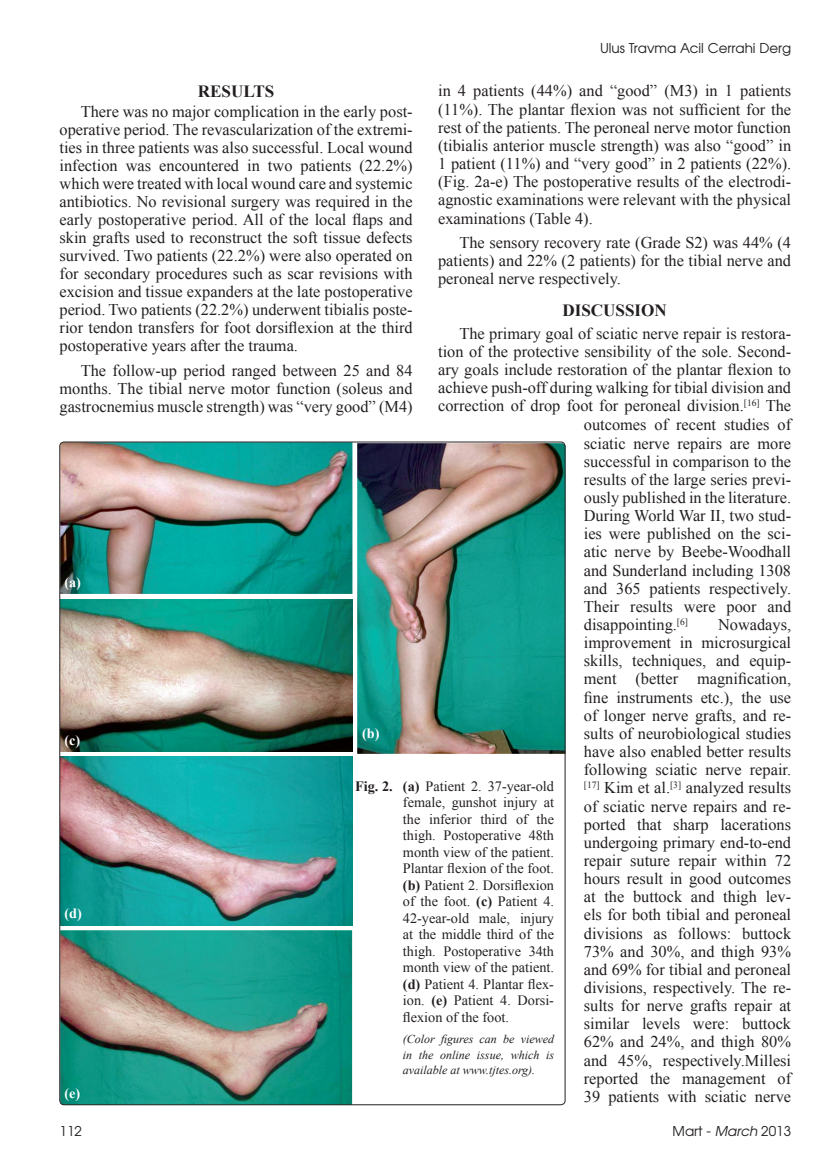
<style>
.page{position:relative;width:838px;height:1170px;background:#fff}
.page>*{position:absolute;margin:0;border:0;box-sizing:border-box;transform-origin:0 0}
.t1{font:700 17.1px "Times New Roman";color:#231f20}
.t2{font:16.35px/18.1px "Times New Roman";color:#231f20;text-align:justify}
.t3{font:14.25px/16.5px "Times New Roman";color:#231f20;text-align:justify}
.t4{font:700 14.25px "Times New Roman";color:#fff}
.t5{font:13.5px "Avant Garde Tr";color:#231f20}
.t6{font:italic 12px/16.5px "Times New Roman";color:#231f20}
.s1{font-weight:700}
.s2{font-family:"Avant Garde Italic Tr"}
</style>
<div class="page">
<img style="left:357px;top:443px;width:208px;height:310px">
<img style="left:60px;top:442px;width:292px;height:152px">
<img style="left:62px;top:599px;width:290px;height:152px">
<img style="left:62px;top:756px;width:290px;height:169px">
<img style="left:60px;top:930px;width:292px;height:174px">
<p class="t1" style="left:198px;top:79px;width:78px">RESULTS</p>
<p class="t2" style="left:60px;top:102px;width:355px;text-indent:21px">There was no major complication in the early post&shy;operative period. The revascularization of the extremi&shy;ties in three patients was also successful. Local wound infection was encountered in two patients (22.2%) which were treated with local wound care and systemic antibiotics. No revisional surgery was required in the early postoperative period. All of the local flaps and skin grafts used to reconstruct the soft tissue defects survived. Two patients (22.2%) were also operated on for secondary procedures such as scar revisions with excision and tissue expanders at the late postoperative period. Two patients (22.2%) underwent tibialis poste&shy;rior tendon transfers for foot dorsiflexion at the third postoperative years after the trauma.</p>
<p class="t2" style="left:60px;top:361px;width:354px;text-indent:21px">The follow-up period ranged between 25 and 84 months. The tibial nerve motor function (soleus and gastrocnemius muscle strength) was “very good” (M4)</p>
<p class="t5" style="left:600px;top:39px;width:193px">Ulus Travma Acil Cerrahi Derg</p>
<p class="t2" style="left:438px;top:82px;width:354px">in 4 patients (44%) and “good” (M3) in 1 patients (11%). The plantar flexion was not sufficient for the rest of the patients. The peroneal nerve motor function (tibialis anterior muscle strength) was also “good” in 1 patient (11%) and “very good” in 2 patients (22%). (Fig. 2a-e) The postoperative results of the electrodi&shy;agnostic examinations were relevant with the physical examinations (Table 4).</p>
<p class="t2" style="left:438px;top:233px;width:354px;text-indent:21px">The sensory recovery rate (Grade S2) was 44% (4 patients) and 22% (2 patients) for the tibial nerve and peroneal nerve respectively.</p>
<p class="t1" style="left:562px;top:299px;width:106px">DISCUSSION</p>
<p class="t2" style="left:438px;top:324px;width:354px;text-indent:21px">The primary goal of sciatic nerve repair is restora&shy;tion of the protective sensibility of the sole. Second&shy;ary goals include restoration of the plantar flexion to achieve push-off during walking for tibial division and correction of drop foot for peroneal division.<sup>[16]</sup> The</p>
<p class="t4" style="left:64px;top:572px;width:18px">(a)</p>
<p class="t4" style="left:64px;top:730px;width:17px">(c)</p>
<p class="t4" style="left:64px;top:903px;width:19px">(d)</p>
<p class="t4" style="left:64px;top:1083px;width:17px">(e)</p>
<p class="t4" style="left:362px;top:723px;width:19px">(b)</p>
<p class="t3" style="left:403px;top:777px;width:153px;text-indent:-48px"><span class="s1">Fig. 2. (a)</span> Patient 2. 37-year-old female, gunshot injury at the inferior third of the thigh. Postoperative 48th month view of the patient.<br>Plantar flexion of the foot. <span class="s1">(b)</span> Patient 2. Dorsiflexion of the foot. <span class="s1">(c)</span> Patient 4.<br>42-year-old male, injury at the middle third of the thigh. Postoperative 34th month view of the patient. <span class="s1">(d)</span> Patient 4. Plantar flex&shy;ion. <span class="s1">(e)</span> Patient 4. Dorsi&shy;flexion of the foot.</p>
<p class="t6" style="left:403px;top:1030px;width:153px">(Color figures can be viewed in the online issue, which is</p>
<p class="t6" style="left:403px;top:1061px;width:134px">available at www.tjtes.org).</p>
<p class="t2" style="left:584px;top:415px;width:209px">outcomes of recent studies of sciatic nerve repairs are more successful in comparison to the results of the large series previ&shy;ously published in the literature.<br>During World War II, two stud&shy;ies were published on the sci&shy;atic nerve by Beebe-Woodhall and Sunderland including 1308 and 365 patients respectively.<br>Their results were poor and disappointing.<sup>[6]</sup></p>
<p class="t2" style="left:584px;top:615px;width:209px;text-indent:134px">Nowadays, improvement in microsurgical skills, techniques, and equip&shy;ment (better magnification, fine instruments etc.), the use of longer nerve grafts, and re&shy;sults of neurobiological studies have also enabled better results following sciatic nerve repair. <sup>[17]</sup> Kim et al.<sup>[3]</sup> analyzed results of sciatic nerve repairs and re&shy;ported that sharp lacerations undergoing primary end-to-end repair suture repair within 72 hours result in good outcomes at the buttock and thigh lev&shy;els for both tibial and peroneal divisions as follows: buttock 73% and 30%, and thigh 93% and 69% for tibial and peroneal divisions, respectively. The re&shy;sults for nerve grafts repair at similar levels were: buttock 62% and 24%, and thigh 80% and 45%, respectively.Millesi reported the management of 39 patients with sciatic nerve</p>
<p class="t5" style="left:60px;top:1122px;width:24px">112</p>
<p class="t5" style="left:672px;top:1122px;width:120px">Mart - <span class="s2">March</span> 2013</p>
</div>
